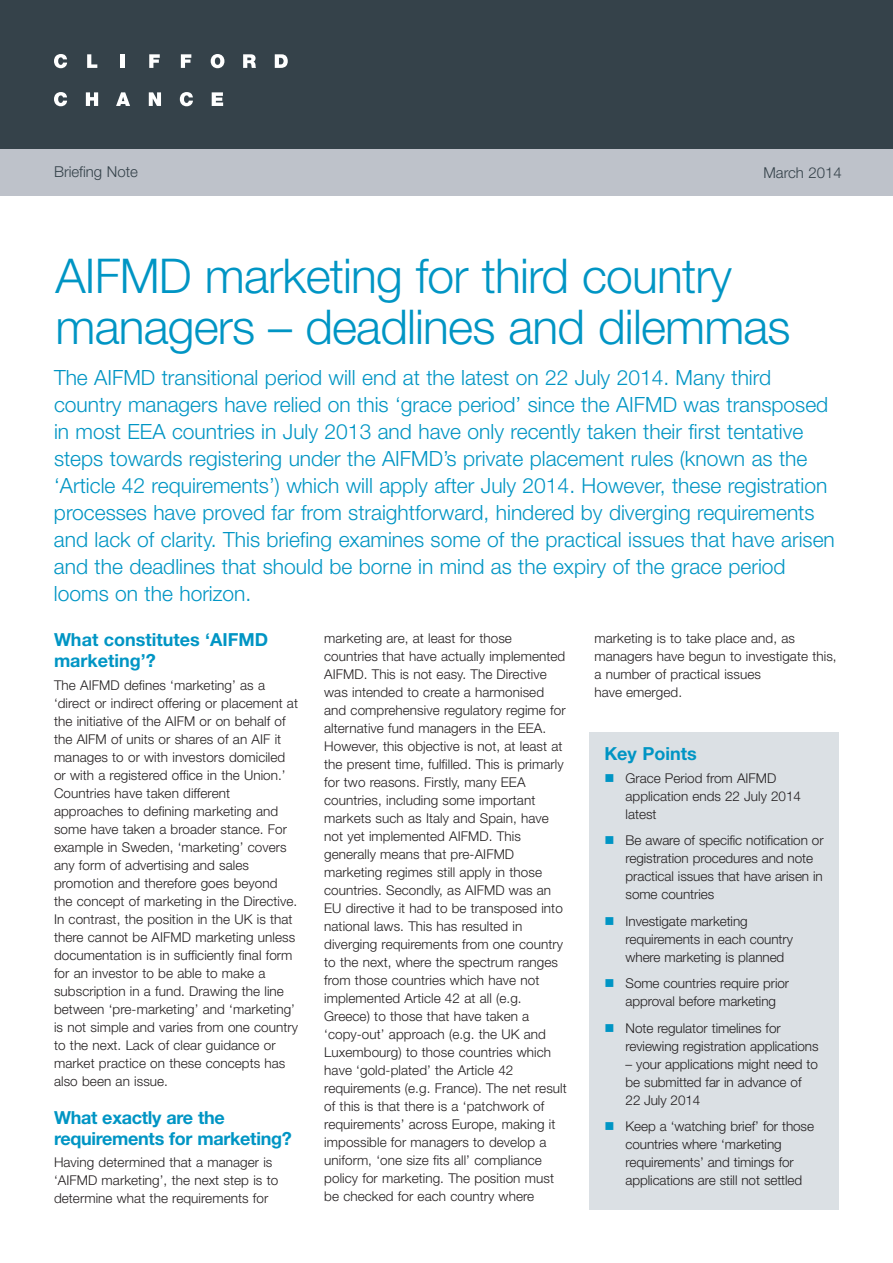
<style>
.page{position:relative;width:893px;height:1263px;background:#fff}
.page>*{position:absolute;margin:0;border:0;box-sizing:border-box;transform-origin:0 0}
.t1{font:300 48px/51px "Helvetica Neue LT";letter-spacing:-.015em;color:#0095c4}
.t2{font:300 21px/27px "Helvetica Neue LT";color:#0095c4}
.t3{font:700 18px/21px "Helvetica Neue LT";letter-spacing:-.015em;color:#0095c4}
.t4{font:300 15px "Helvetica Neue LT";color:#35424a}
.t5{font:300 13.5px/18px "Helvetica Neue LT";letter-spacing:.005em;color:#231f20}
.s1{color:#0095c4}
</style>
<div class="page">
<div style="left:0;top:140px;width:893px;height:56px;background:#bec2ca"></div>
<div style="left:0;top:0;width:893px;height:149px;background:#35424a"></div>
<svg style="left:54px;top:54px;width:13px;height:14px"></svg>
<svg style="left:87px;top:54px;width:10px;height:14px"></svg>
<hr style="left:120px;top:54px;width:4px;height:14px;background:#fff">
<svg style="left:149px;top:54px;width:11px;height:14px"></svg>
<svg style="left:181px;top:54px;width:10px;height:14px"></svg>
<svg style="left:211px;top:54px;width:13px;height:14px"></svg>
<svg style="left:243px;top:54px;width:13px;height:14px"></svg>
<svg style="left:275px;top:54px;width:13px;height:14px"></svg>
<svg style="left:54px;top:92px;width:13px;height:14px"></svg>
<svg style="left:86px;top:92px;width:12px;height:14px"></svg>
<svg style="left:116px;top:92px;width:14px;height:14px"></svg>
<svg style="left:149px;top:92px;width:12px;height:14px"></svg>
<svg style="left:180px;top:92px;width:13px;height:14px"></svg>
<svg style="left:212px;top:92px;width:11px;height:14px"></svg>
<div style="left:589px;top:732px;width:250px;height:477px;background:#dbe0e4"></div>
<p class="t4" style="left:54px;top:166px;width:86px">Briefing Note</p>
<p class="t4" style="left:763px;top:167px;width:80px">March 2014</p>
<h1 class="t1" style="left:56px;top:255px;width:737px">AIFMD marketing for third country managers – deadlines and dilemmas</h1>
<p class="t2" style="left:54px;top:366px;width:782px">The AIFMD transitional period will end at the latest on 22 July 2014. Many third country managers have relied on this ‘grace period’ since the AIFMD was transposed in most EEA countries in July 2013 and have only recently taken their first tentative steps towards registering under the AIFMD’s private placement rules (known as the ‘Article 42 requirements’) which will apply after July 2014. However, these registration processes have proved far from straightforward, hindered by diverging requirements and lack of clarity. This briefing examines some of the practical issues that have arisen and the deadlines that should be borne in mind as the expiry of the grace period looms on the horizon.</p>
<h3 class="t3" style="left:54px;top:631px;width:216px">What constitutes ‘AIFMD marketing’?</h3>
<p class="t5" style="left:54px;top:677px;width:246px">The AIFMD defines ‘marketing’ as a ‘direct or indirect offering or placement at the initiative of the AIFM or on behalf of the AIFM of units or shares of an AIF it manages to or with investors domiciled or with a registered office in the Union.’ Countries have taken different approaches to defining marketing and some have taken a broader stance. For example in Sweden, ‘marketing’ covers any form of advertising and sales promotion and therefore goes beyond the concept of marketing in the Directive.<br>In contrast, the position in the UK is that there cannot be AIFMD marketing unless documentation is in sufficiently final form for an investor to be able to make a subscription in a fund. Drawing the line between ‘pre-marketing’ and ‘marketing’ is not simple and varies from one country to the next. Lack of clear guidance or market practice on these concepts has also been an issue.</p>
<h3 class="t3" style="left:54px;top:1108px;width:239px">What exactly are the requirements for marketing?</h3>
<p class="t5" style="left:54px;top:1154px;width:226px">Having determined that a manager is ‘AIFMD marketing’, the next step is to determine what the requirements for</p>
<p class="t5" style="left:324px;top:630px;width:244px">marketing are, at least for those countries that have actually implemented AIFMD. This is not easy. The Directive was intended to create a harmonised and comprehensive regulatory regime for alternative fund managers in the EEA.<br>However, this objective is not, at least at the present time, fulfilled. This is primarly for two reasons. Firstly, many EEA countries, including some important markets such as Italy and Spain, have not yet implemented AIFMD. This generally means that pre-AIFMD marketing regimes still apply in those countries. Secondly, as AIFMD was an EU directive it had to be transposed into national laws. This has resulted in diverging requirements from one country to the next, where the spectrum ranges from those countries which have not implemented Article 42 at all (e.g.<br>Greece) to those that have taken a ‘copy-out’ approach (e.g. the UK and Luxembourg) to those countries which have ‘gold-plated’ the Article 42 requirements (e.g. France). The net result of this is that there is a ‘patchwork of requirements’ across Europe, making it impossible for managers to develop a uniform, ‘one size fits all’ compliance policy for marketing. The position must be checked for each country where</p>
<p class="t5" style="left:594px;top:630px;width:244px">marketing is to take place and, as managers have begun to investigate this, a number of practical issues<br>have emerged.</p>
<h3 class="t3" style="left:604px;top:745px;width:94px">Key Points</h3>
<p class="t5" style="left:626px;top:770px;width:177px;text-indent:-21px"><span class="s1">■</span> Grace Period from AIFMD application ends 22 July 2014 latest</p>
<p class="t5" style="left:626px;top:833px;width:200px;text-indent:-21px"><span class="s1">■</span> Be aware of specific notification or registration procedures and note practical issues that have arisen in some countries</p>
<p class="t5" style="left:626px;top:913px;width:169px;text-indent:-21px"><span class="s1">■</span> Investigate marketing requirements in each country where marketing is planned</p>
<p class="t5" style="left:626px;top:976px;width:165px;text-indent:-21px"><span class="s1">■</span> Some countries require prior approval before marketing</p>
<p class="t5" style="left:626px;top:1020px;width:194px;text-indent:-21px"><span class="s1">■</span> Note regulator timelines for reviewing registration applications</p>
<p class="t5" style="left:626px;top:1056px;width:194px">– your applications might need to be submitted far in advance of<br>22 July 2014</p>
<p class="t5" style="left:626px;top:1119px;width:190px;text-indent:-21px"><span class="s1">■</span> Keep a ‘watching brief’ for those countries where ‘marketing requirements’ and timings for applications are still not settled</p>
</div>
